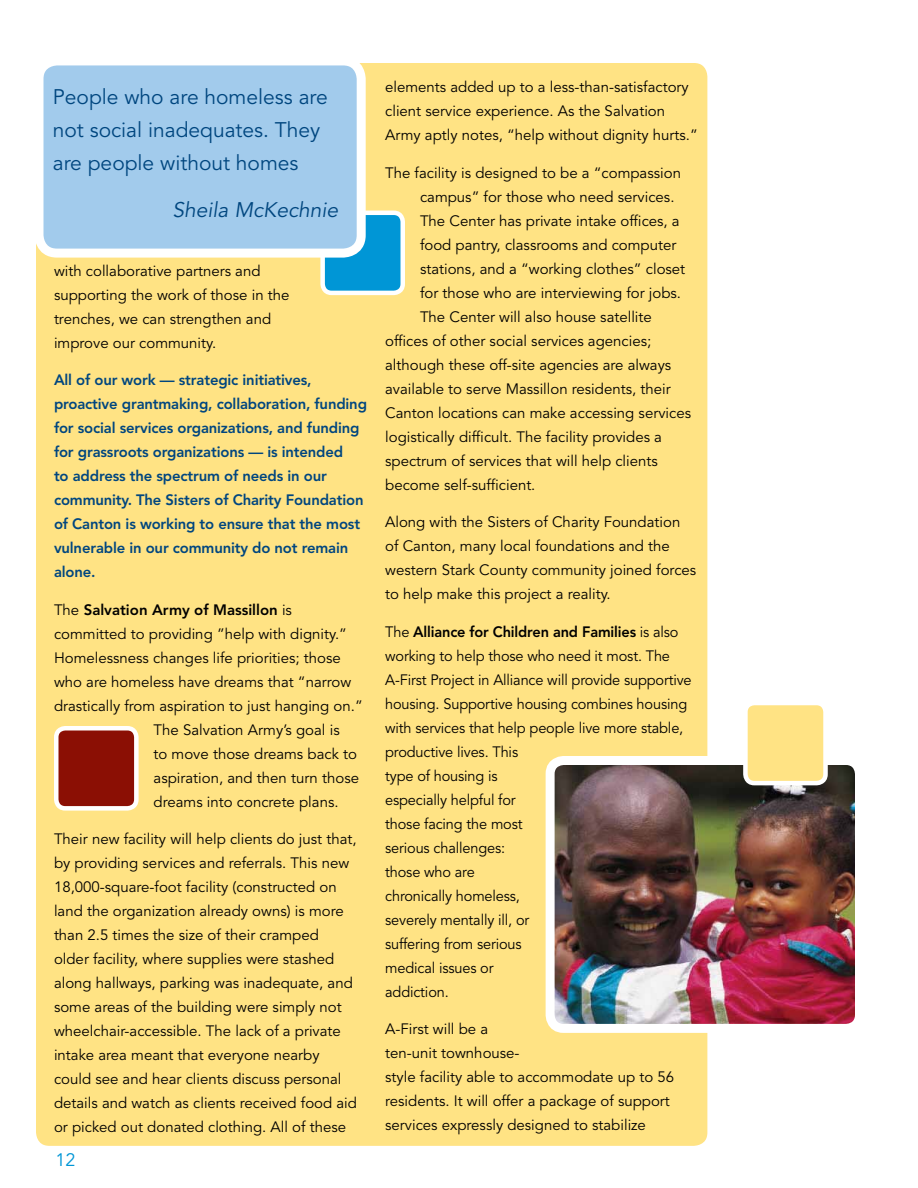
<style>
.page{position:relative;width:918px;height:1188px;background:#fff}
.page>*{position:absolute;margin:0;border:0;box-sizing:border-box;transform-origin:0 0}
.t1{font:21px/33px "Avenir LT Std";color:#00467f}
.t2{font:italic 21px "Avenir LT Std";color:#00467f}
.t3{font:18px "Avenir LT Std";color:#0096d6}
.t4{font:15px/24px "Avenir LT Std";color:#000}
.t5{font:800 15px/24px "Avenir LT Std";letter-spacing:-.01em;color:#00467f}
.t6{font:800 15px "Avenir LT Std";color:#000}
.s1{font-weight:400}
.s2{font-weight:800}
</style>
<div class="page">
<div style="left:32px;top:58px;width:680px;height:1092px;background:#ffe384;border-radius:18px"></div>
<div style="left:27px;top:54px;width:689px;height:1101px;border:9px solid #fff;border-radius:18px"></div>
<div style="left:323px;top:213px;width:80px;height:80px;background:#0096d6;border-radius:9px"></div>
<div style="left:320px;top:211px;width:85px;height:84px;border:4px solid #fff;border-radius:9px"></div>
<img style="left:556px;top:766px;width:298px;height:257px">
<div style="left:546px;top:756px;width:318px;height:277px;border:9px solid #fff;border-radius:14px"></div>
<div style="left:56px;top:728px;width:80px;height:80px;background:#8b0f04;border-radius:9px"></div>
<div style="left:54px;top:726px;width:85px;height:85px;border:4px solid #fff;border-radius:9px"></div>
<div style="left:39px;top:61px;width:322px;height:192px;background:#a2cbec;border-radius:18px"></div>
<div style="left:34px;top:56px;width:332px;height:202px;border:9px solid #fff;border-radius:18px"></div>
<div style="left:745px;top:703px;width:81px;height:80px;background:#ffe384;border-radius:9px"></div>
<div style="left:743px;top:701px;width:85px;height:84px;border:4px solid #fff;border-radius:9px"></div>
<p class="t1" style="left:53px;top:81px;width:277px">People who are homeless are not social inadequates. They are people without homes</p>
<p class="t2" style="left:173px;top:198px;width:167px">Sheila McKechnie</p>
<p class="t4" style="left:54px;top:259px;width:237px">with collaborative partners and supporting the work of those in the trenches, we can strengthen and improve our community.</p>
<p class="t5" style="left:54px;top:368px;width:315px">All of our work — strategic initiatives, proactive grantmaking, collaboration, funding for social services organizations, and funding for grassroots organizations — is intended<br>to address the spectrum of needs in our community. The Sisters of Charity Foundation of Canton is working to ensure that the most vulnerable in our community do not remain alone.</p>
<p class="t6" style="left:54px;top:601px;width:240px"><span class="s1">The</span> Salvation Army of Massillon <span class="s1">is</span></p>
<p class="t4" style="left:54px;top:622px;width:294px">committed to providing ”help with dignity.”</p>
<p class="t4" style="left:54px;top:646px;width:288px">Homelessness changes life priorities; those</p>
<p class="t4" style="left:54px;top:670px;width:299px">who are homeless have dreams that “narrow</p>
<p class="t4" style="left:54px;top:694px;width:310px">drastically from aspiration to just hanging on.”</p>
<p class="t4" style="left:154px;top:718px;width:188px">The Salvation Army’s goal is</p>
<p class="t4" style="left:154px;top:742px;width:205px">to move those dreams back to</p>
<p class="t4" style="left:154px;top:766px;width:207px">aspiration, and then turn those</p>
<p class="t4" style="left:154px;top:790px;width:187px">dreams into concrete plans.</p>
<p class="t4" style="left:54px;top:827px;width:305px">Their new facility will help clients do just that, by providing services and referrals. This new 18,000-square-foot facility (constructed on land the organization already owns) is more than 2.5 times the size of their cramped older facility, where supplies were stashed along hallways, parking was inadequate, and some areas of the building were simply not wheelchair-accessible. The lack of a private intake area meant that everyone nearby could see and hear clients discuss personal details and watch as clients received food aid or picked out donated clothing. All of these</p>
<p class="t3" style="left:56px;top:1149px;width:22px">12</p>
<p class="t4" style="left:385px;top:76px;width:314px">elements added up to a less-than-satisfactory client service experience. As the Salvation<br>Army aptly notes, “help without dignity hurts.”</p>
<p class="t4" style="left:385px;top:161px;width:297px">The facility is designed to be a “compassion</p>
<p class="t4" style="left:420px;top:185px;width:256px">campus” for those who need services.</p>
<p class="t4" style="left:420px;top:209px;width:261px">The Center has private intake offices, a</p>
<p class="t4" style="left:420px;top:233px;width:258px">food pantry, classrooms and computer</p>
<p class="t4" style="left:420px;top:257px;width:267px">stations, and a “working clothes” closet</p>
<p class="t4" style="left:420px;top:281px;width:263px">for those who are interviewing for jobs.</p>
<p class="t4" style="left:420px;top:305px;width:233px">The Center will also house satellite</p>
<p class="t4" style="left:385px;top:329px;width:268px">offices of other social services agencies;</p>
<p class="t4" style="left:385px;top:353px;width:288px">although these off-site agencies are always</p>
<p class="t4" style="left:385px;top:377px;width:287px">available to serve Massillon residents, their</p>
<p class="t4" style="left:385px;top:401px;width:307px">Canton locations can make accessing services</p>
<p class="t4" style="left:385px;top:425px;width:278px">logistically difficult. The facility provides a</p>
<p class="t4" style="left:385px;top:449px;width:274px">spectrum of services that will help clients</p>
<p class="t4" style="left:385px;top:473px;width:152px">become self-sufficient.</p>
<p class="t4" style="left:385px;top:511px;width:313px">Along with the Sisters of Charity Foundation of Canton, many local foundations and the western Stark County community joined forces to help make this project a reality.</p>
<p class="t4" style="left:385px;top:620px;width:308px">The <span class="s2">Alliance for Children and Families</span> is also working to help those who need it most. The<br>A-First Project in Alliance will provide supportive housing. Supportive housing combines housing with services that help people live more stable, productive lives. This<br>type of housing is<br>especially helpful for<br>those facing the most<br>serious challenges:<br>those who are<br>chronically homeless,<br>severely mentally ill, or<br>suffering from serious<br>medical issues or<br>addiction.</p>
<p class="t4" style="left:385px;top:1018px;width:290px">A-First will be a<br>ten-unit townhouse-<br>style facility able to accommodate up to 56 residents. It will offer a package of support services expressly designed to stabilize</p>
</div>
